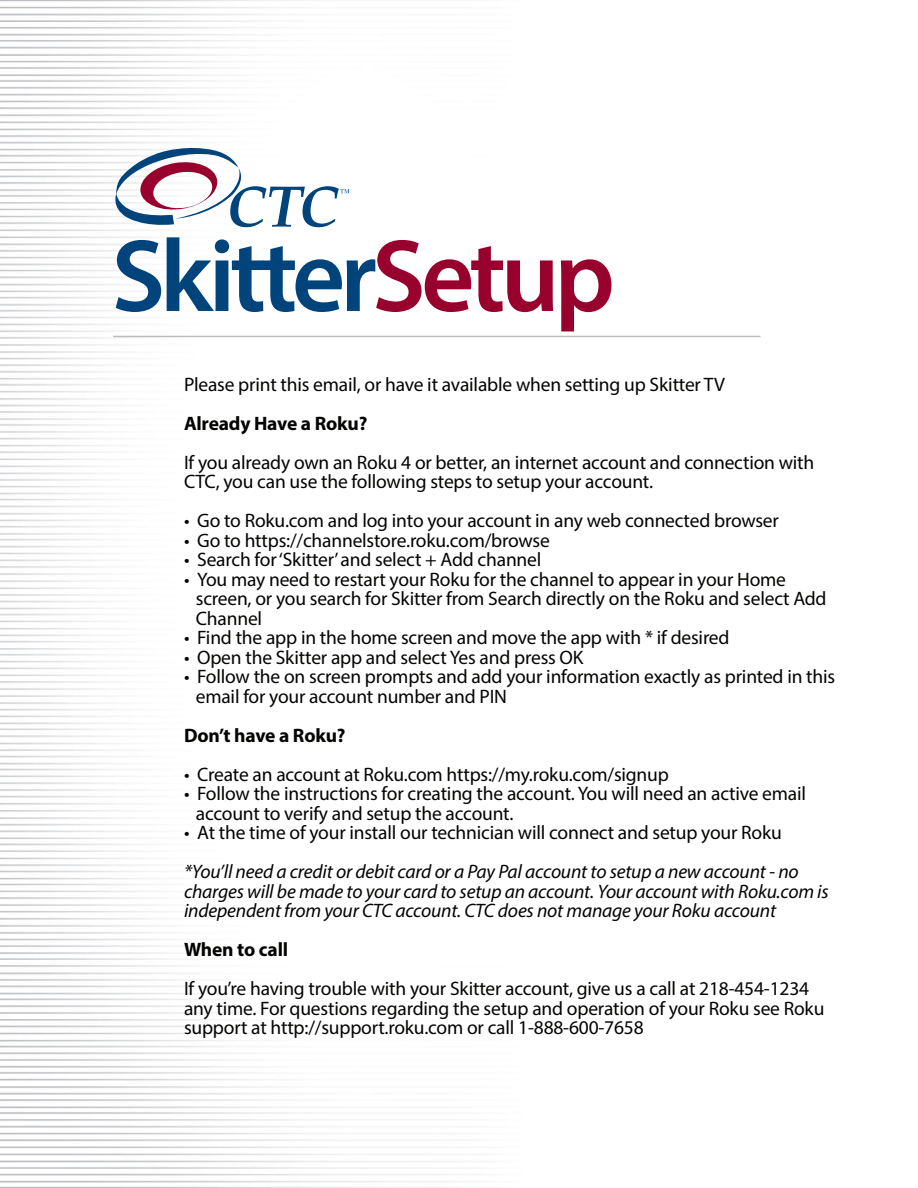
<style>
.page{position:relative;width:918px;height:1188px;background:#fff}
.page>*{position:absolute;margin:0;border:0;box-sizing:border-box;transform-origin:0 0}
.t1{font:600 103.65px "Myriad Pro";letter-spacing:-.05em;color:#00447b}
.t2{font:19.5px/19.5px "Myriad Pro";letter-spacing:-.01em;color:#040503}
.t3{font:italic 19.5px/19.5px "Myriad Pro";letter-spacing:-.01em;color:#040503}
.t4{font:700 19.5px "Myriad Pro";letter-spacing:-.01em;color:#040503}
.s1{color:#98012d}
</style>
<div class="page">
<svg style="left:111px;top:147px;width:238px;height:80px"></svg>
<hr style="left:113px;top:336px;width:648px;height:1px;background:#bcbdc0">
<h1 class="t1" style="left:112px;top:210px;width:505px">Skitter<span class="s1">Setup</span></h1>
<p class="t2" style="left:184px;top:374px;width:543px">Please print this email, or have it available when setting up Skitter TV</p>
<p class="t4" style="left:184px;top:410px;width:185px">Already Have a Roku?</p>
<p class="t2" style="left:184px;top:452px;width:632px">If you already own an Roku 4 or better, an internet account and connection with<br>CTC, you can use the following steps to setup your account.</p>
<p class="t2" style="left:184px;top:511px;width:596px">• Go to Roku.com and log into your account in any web connected browser</p>
<p class="t2" style="left:184px;top:530px;width:367px">• Go to https://channelstore.roku.com/browse</p>
<p class="t2" style="left:184px;top:550px;width:359px">• Search for ‘Skitter’ and select + Add channel</p>
<p class="t2" style="left:196px;top:569px;width:632px;text-indent:-12px">• You may need to restart your Roku for the channel to appear in your Home screen, or you search for Skitter from Search directly on the Roku and select Add<br>Channel</p>
<p class="t2" style="left:184px;top:628px;width:547px">• Find the app in the home screen and move the app with * if desired</p>
<p class="t2" style="left:184px;top:647px;width:401px">• Open the Skitter app and select Yes and press OK</p>
<p class="t2" style="left:196px;top:667px;width:641px;text-indent:-12px">• Follow the on screen prompts and add your information exactly as printed in this email for your account number and PIN</p>
<p class="t4" style="left:184px;top:722px;width:163px">Don’t have a Roku?</p>
<p class="t2" style="left:184px;top:764px;width:486px">• Create an account at Roku.com https://my.roku.com/signup</p>
<p class="t2" style="left:196px;top:784px;width:612px;text-indent:-12px">• Follow the instructions for creating the account. You will need an active email account to verify and setup the account.</p>
<p class="t2" style="left:184px;top:823px;width:599px">• At the time of your install our technician will connect and setup your Roku</p>
<p class="t3" style="left:184px;top:861px;width:646px">*You’ll need a credit or debit card or a Pay Pal account to setup a new account - no charges will be made to your card to setup an account. Your account with Roku.com is independent from your CTC account. CTC does not manage your Roku account</p>
<p class="t4" style="left:184px;top:937px;width:106px">When to call</p>
<p class="t2" style="left:184px;top:979px;width:642px">If you’re having trouble with your Skitter account, give us a call at 218-454-1234 any time. For questions regarding the setup and operation of your Roku see Roku support at http://support.roku.com or call 1-888-600-7658</p>
</div>
